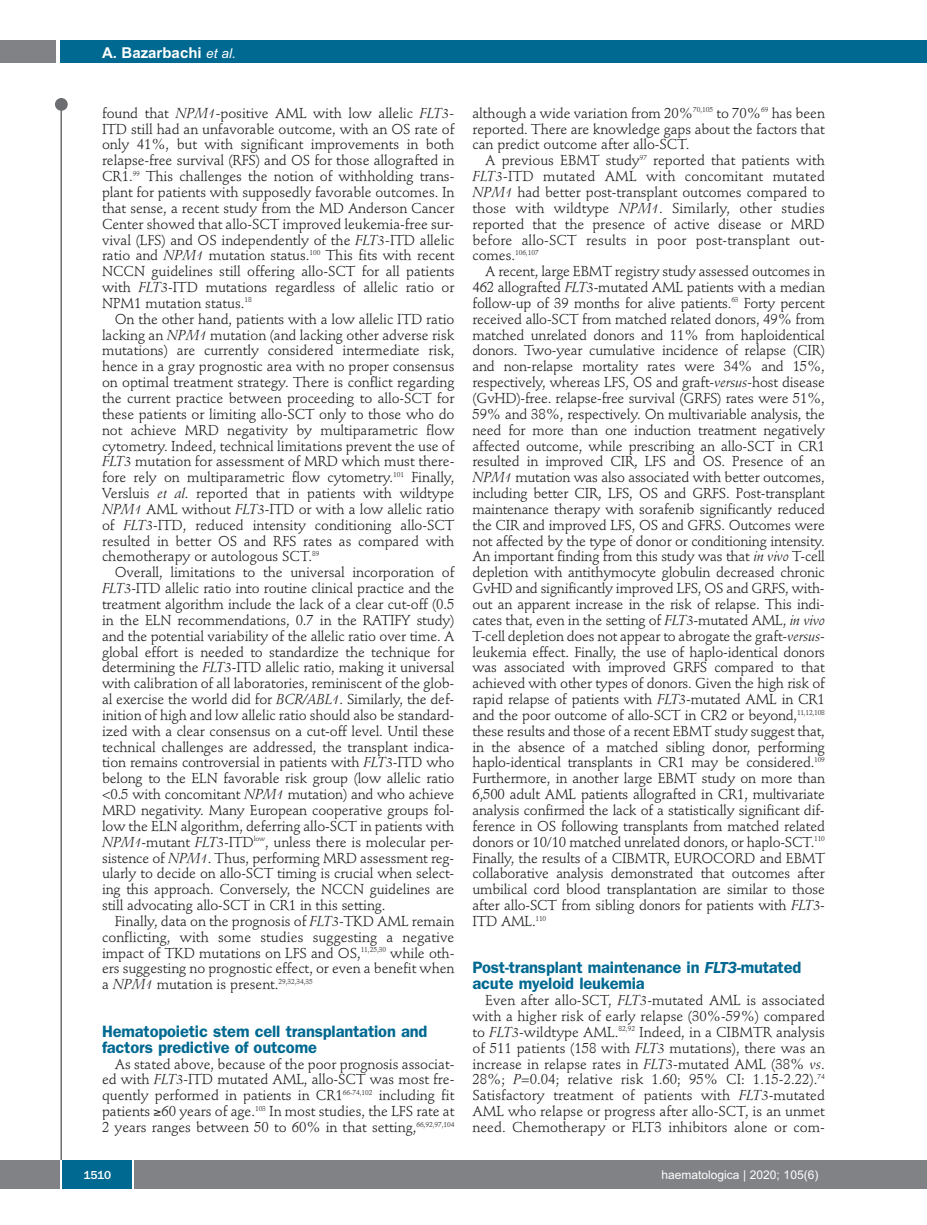
<style>
.page{position:relative;width:927px;height:1225px;background:#fff}
.page>*{position:absolute;margin:0;border:0;box-sizing:border-box;transform-origin:0 0}
.t1{font:600 16.5px/15.9px "Franklin Gothic";letter-spacing:-.01em;color:#006991}
.t2{font:700 15px "Arial";color:#fff}
.t3{font:14.25px/15.9px "Stempel Schneidler";letter-spacing:-.005em;color:#231f20;text-align:justify}
.t4{font:12px "Arial";color:#fff}
.t5{font:500 12px "Franklin Gothic";color:#fff}
.t6{font:7.2px "Stempel Schneidler";letter-spacing:-.01em;color:#231f20}
.s1{font-weight:400;font-style:italic;font-size:13.5px}
.s2{font-style:italic}
.s3{font-size:14.25px}
</style>
<div class="page">
<div style="left:911px;top:40px;width:16px;height:22px;background:#006991"></div>
<div style="left:910px;top:1160px;width:17px;height:28px;background:#808285"></div>
<div style="left:55px;top:98px;width:13px;height:13px;background:#6c6d70;border-radius:50%"></div>
<hr style="left:60px;top:101px;width:2px;height:1061px;background:#6c6d70">
<div style="left:60px;top:40px;width:852px;height:22px;background:#006991"></div>
<div style="left:0;top:40px;width:56px;height:22px;background:#808285"></div>
<div style="left:0;top:1160px;width:911px;height:28px;background:#808285"></div>
<div style="left:62px;top:1160px;width:71px;height:28px;background:#006991"></div>
<hr style="left:60px;top:1160px;width:2px;height:28px;background:#fff">
<svg style="left:133px;top:1160px;width:1px;height:28px"></svg>
<p class="t2" style="left:102px;top:44px;width:135px">A. Bazarbachi <span class="s1">et al.</span></p>
<p class="t3" style="left:102px;top:106px;width:354px">found that <span class="s2">NPM1-</span>positive AML with low allelic <span class="s2">FLT3- </span>ITD still had an unfavorable outcome, with an OS rate of only 41%, but with significant improvements in both relapse-free survival (RFS) and OS for those allografted in CR1.<sup>99</sup> This challenges the notion of withholding trans&shy;plant for patients with supposedly favorable outcomes. In that sense, a recent study from the MD Anderson Cancer Center showed that allo-SCT improved leukemia-free sur&shy;vival (LFS) and OS independently of the <span class="s2">FLT3-</span>ITD allelic ratio and <span class="s2">NPM1</span> mutation status.<sup>100</sup> This fits with recent NCCN guidelines still offering allo-SCT for all patients with <span class="s2">FLT3</span>-ITD mutations regardless of allelic ratio or NPM1 mutation status.<sup>18</sup></p>
<p class="t3" style="left:102px;top:312px;width:354px;text-indent:13px">On the other hand, patients with a low allelic ITD ratio lacking an <span class="s2">NPM1</span> mutation (and lacking other adverse risk mutations) are currently considered intermediate risk, hence in a gray prognostic area with no proper consensus on optimal treatment strategy. There is conflict regarding the current practice between proceeding to allo-SCT for these patients or limiting allo-SCT only to those who do not achieve MRD negativity by multiparametric flow cytometry. Indeed, technical limitations prevent the use of <span class="s2">FLT3</span> mutation for assessment of MRD which must there&shy;fore rely on multiparametric flow cytometry.<sup>101</sup> Finally, Versluis <span class="s2">et al</span>. reported that in patients with wildtype <span class="s2">NPM1</span> AML without <span class="s2">FLT3</span>-ITD or with a low allelic ratio of <span class="s2">FLT3</span>-ITD, reduced intensity conditioning allo-SCT resulted in better OS and RFS rates as compared with chemotherapy or autologous SCT.<sup>89</sup></p>
<p class="t3" style="left:102px;top:566px;width:354px;text-indent:13px">Overall, limitations to the universal incorporation of <span class="s2">FLT3</span>-ITD allelic ratio into routine clinical practice and the treatment algorithm include the lack of a clear cut-off (0.5 in the ELN recommendations, 0.7 in the RATIFY study) and the potential variability of the allelic ratio over time. A global effort is needed to standardize the technique for determining the <span class="s2">FLT3</span>-ITD allelic ratio, making it universal with calibration of all laboratories, reminiscent of the glob&shy;al exercise the world did for <span class="s2">BCR/ABL1</span>. Similarly, the def&shy;inition of high and low allelic ratio should also be standard&shy;ized with a clear consensus on a cut-off level. Until these technical challenges are addressed, the transplant indica&shy;tion remains controversial in patients with <span class="s2">FLT3</span>-ITD who belong to the ELN favorable risk group (low allelic ratio &lt;0.5 with concomitant <span class="s2">NPM1</span> mutation) and who achieve MRD negativity. Many European cooperative groups fol&shy;low the ELN algorithm, deferring allo-SCT in patients with <span class="s2">NPM1</span>-mutant <span class="s2">FLT3</span>-ITD<sup>low</sup>, unless there is molecular per&shy;sistence of <span class="s2">NPM1</span>. Thus, performing MRD assessment reg&shy;ularly to decide on allo-SCT timing is crucial when select&shy;ing this approach. Conversely, the NCCN guidelines are still advocating allo-SCT in CR1 in this setting.</p>
<p class="t3" style="left:102px;top:914px;width:354px;text-indent:13px">Finally, data on the prognosis of <span class="s2">FLT3</span>-TKD AML remain conflicting, with some studies suggesting a negative impact of TKD mutations on LFS and OS,<sup>11,25,30</sup> while oth&shy;ers suggesting no prognostic effect, or even a benefit when a <span class="s2">NPM1</span> mutation is present.<sup>29,32,34,35</sup></p>
<p class="t1" style="left:102px;top:1024px;width:327px">Hematopoietic stem cell transplantation and factors predictive of outcome</p>
<p class="t3" style="left:102px;top:1057px;width:354px;text-indent:13px">As stated above, because of the poor prognosis associat&shy;ed with <span class="s2">FLT3</span>-ITD mutated AML, allo-SCT was most fre&shy;quently performed in patients in CR1<sup>66-74,102</sup> including fit patients ≥60 years of age.<sup>103</sup> In most studies, the LFS rate at 2 years ranges between 50 to 60% in that setting,<sup>66,92,97,104</sup></p>
<p class="t3" style="left:472px;top:106px;width:354px">although a wide variation from 20%<sup>70,105</sup> to 70%<sup>69</sup> has been reported. There are knowledge gaps about the factors that can predict outcome after allo-SCT.</p>
<p class="t3" style="left:472px;top:154px;width:354px;text-indent:13px">A previous EBMT study<sup>97</sup> reported that patients with <span class="s2">FLT3-</span>ITD mutated AML with concomitant mutated <span class="s2">NPM1</span> had better post-transplant outcomes compared to those with wildtype <span class="s2">NPM1</span>. Similarly, other studies reported that the presence of active disease or MRD before allo-SCT results in poor post-transplant out-</p>
<p class="t6" style="left:472px;top:249px;width:68px"><span class="s3">comes.</span>106,107</p>
<p class="t3" style="left:472px;top:265px;width:354px;text-indent:13px">A recent, large EBMT registry study assessed outcomes in 462 allografted <span class="s2">FLT3</span>-mutated AML patients with a median follow-up of 39 months for alive patients.<sup>63</sup> Forty percent received allo-SCT from matched related donors, 49% from matched unrelated donors and 11% from haploidentical donors. Two-year cumulative incidence of relapse (CIR) and non-relapse mortality rates were 34% and 15%, respectively, whereas LFS, OS and graft-<span class="s2">versus-</span>host disease (GvHD)-free. relapse-free survival (GRFS) rates were 51%, 59% and 38%, respectively. On multivariable analysis, the need for more than one induction treatment negatively affected outcome, while prescribing an allo-SCT in CR1 resulted in improved CIR, LFS and OS. Presence of an <span class="s2">NPM1</span> mutation was also associated with better outcomes, including better CIR, LFS, OS and GRFS. Post-transplant maintenance therapy with sorafenib significantly reduced the CIR and improved LFS, OS and GFRS. Outcomes were not affected by the type of donor or conditioning intensity.<br>An important finding from this study was that <span class="s2">in vivo</span> T-cell depletion with antithymocyte globulin decreased chronic GvHD and significantly improved LFS, OS and GRFS, with&shy;out an apparent increase in the risk of relapse. This indi&shy;cates that, even in the setting of <span class="s2">FLT3</span>-mutated AML, <span class="s2">in vivo </span>T-cell depletion does not appear to abrogate the graft-<span class="s2">versus&shy;</span>leukemia effect. Finally, the use of haplo-identical donors was associated with improved GRFS compared to that achieved with other types of donors. Given the high risk of rapid relapse of patients with <span class="s2">FLT3</span>-mutated AML in CR1 and the poor outcome of allo-SCT in CR2 or beyond,<sup>11,12,108 </sup>these results and those of a recent EBMT study suggest that, in the absence of a matched sibling donor, performing haplo-identical transplants in CR1 may be considered.<sup>109<br></sup>Furthermore, in another large EBMT study on more than 6,500 adult AML patients allografted in CR1, multivariate analysis confirmed the lack of a statistically significant dif&shy;ference in OS following transplants from matched related donors or 10/10 matched unrelated donors, or haplo-SCT.<sup>110<br></sup>Finally, the results of a CIBMTR, EUROCORD and EBMT collaborative analysis demonstrated that outcomes after umbilical cord blood transplantation are similar to those after allo-SCT from sibling donors for patients with <span class="s2">FLT3</span>- ITD AML.<sup>110</sup></p>
<p class="t1" style="left:472px;top:961px;width:330px">Post-transplant maintenance in <span class="s2">FLT3-</span>mutated acute myeloid leukemia</p>
<p class="t3" style="left:472px;top:993px;width:354px;text-indent:13px">Even after allo-SCT, <span class="s2">FLT3</span>-mutated AML is associated with a higher risk of early relapse (30%-59%) compared to <span class="s2">FLT3</span>-wildtype AML.<sup>82,92</sup> Indeed, in a CIBMTR analysis of 511 patients (158 with <span class="s2">FLT3</span> mutations), there was an increase in relapse rates in <span class="s2">FLT3</span>-mutated AML (38% <span class="s2">vs</span>.<br>28%; <span class="s2">P</span>=0.04; relative risk 1.60; 95% CI: 1.15-2.22).<sup>74<br></sup>Satisfactory treatment of patients with <span class="s2">FLT3</span>-mutated AML who relapse or progress after allo-SCT, is an unmet need. Chemotherapy or FLT3 inhibitors alone or com-</p>
<p class="t5" style="left:83px;top:1167px;width:29px">1510</p>
<p class="t4" style="left:661px;top:1167px;width:158px">haematologica | 2020; 105(6)</p>
</div>
